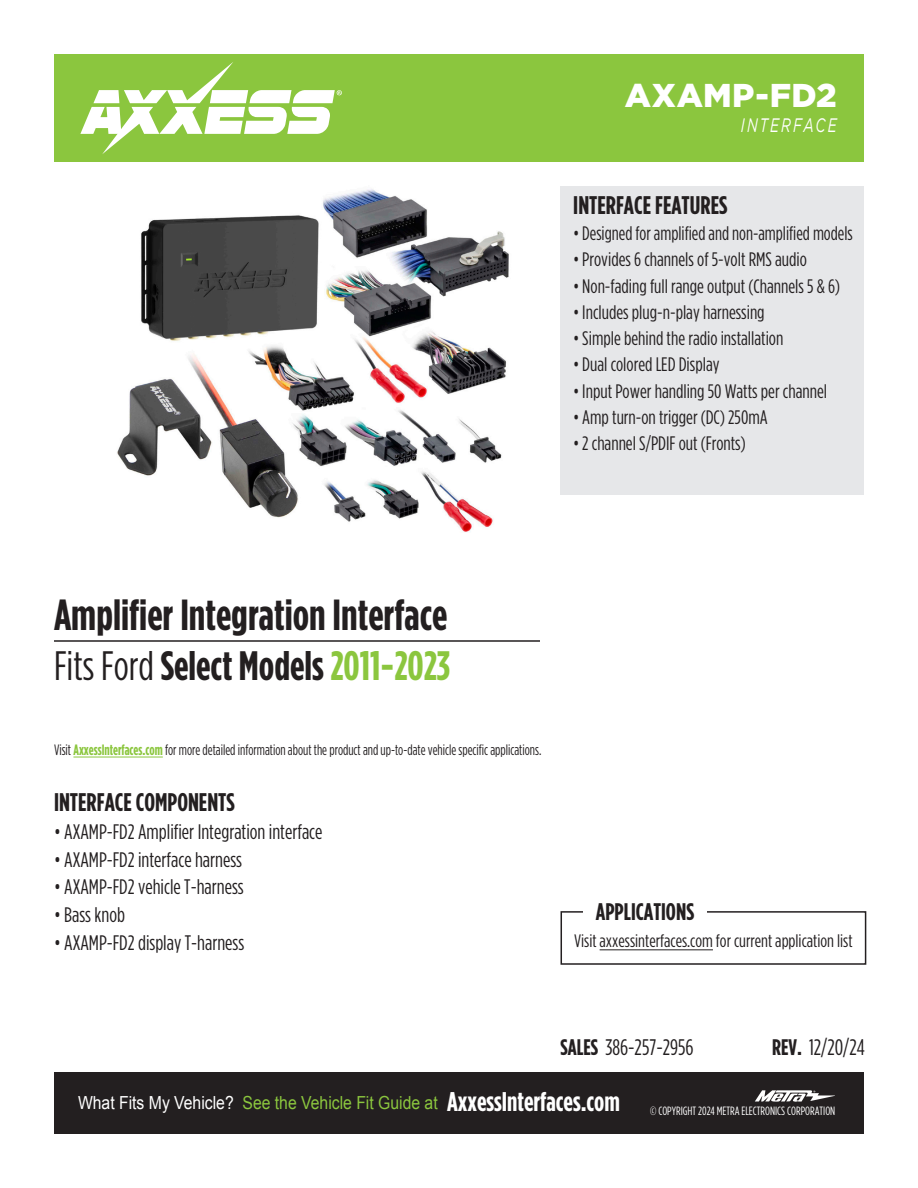
<style>
.page{position:relative;width:918px;height:1188px;background:#fff}
.page>*{position:absolute;margin:0;border:0;box-sizing:border-box;transform-origin:0 0}
.t1{font:700 43.5px "Gotham Condensed";color:#231f20}
.t2{font:700 41.1px "Gotham Condensed";color:#231f20}
.t3{font:900 33px "Gotham";letter-spacing:.015em;color:#fff}
.t4{font:700 25.5px "Gotham Condensed";color:#231f20}
.t5{font:700 24px "Gotham Condensed";color:#231f20}
.t6{font:22.5px "Gotham Condensed";color:#231f20}
.t7{font:21px "Gotham Condensed";color:#231f20}
.t8{font:19.5px "Gotham Condensed";color:#231f20}
.t9{font:italic 19.5px "Gotham";letter-spacing:.15em;color:#fff;scale:.7 1}
.t10{font:18px "Arial";color:#8bc63e;scale:.88 1}
.t11{font:18px "Gotham Condensed";color:#231f20}
.t12{font:15px "Gotham Condensed";color:#231f20;scale:.93 1}
.t13{font:12px "Gotham Condensed";color:#fff}
.s1{font-weight:400}
.s2{color:#8bc63e}
.s3{font-weight:700;color:#8bc63e}
.s4{font-weight:700}
.s5{color:#fff}
.s6{font-family:"Gotham Condensed";font-weight:700;font-size:27px;color:#fff}
</style>
<div class="page">
<div style="left:54px;top:1072px;width:810px;height:62px;background:#231f20"></div>
<div style="left:54px;top:54px;width:810px;height:108px;background:#8bc63e"></div>
<svg style="left:80px;top:62px;width:262px;height:92px"></svg>
<svg style="left:755px;top:1090px;width:80px;height:12px"></svg>
<div style="left:561px;top:186px;width:303px;height:309px;background:#e6e7e9"></div>
<hr style="left:73px;top:757px;width:90px;height:1px;background:#8bc63e">
<hr style="left:54px;top:640px;width:486px;height:2px;background:#231f20">
<div style="left:561px;top:911px;width:305px;height:54px;border:2px solid #231f20"></div>
<hr style="left:600px;top:950px;width:113px;height:1px;background:#231f20">
<div style="left:583px;top:901px;width:124px;height:20px;background:#fff"></div>
<img style="left:117px;top:189px;width:392px;height:343px">
<h3 class="t3" style="left:625px;top:77px;width:213px">AXAMP-FD2</h3>
<p class="t9" style="left:741px;top:115px;width:138px">INTERFACE</p>
<h3 class="t4" style="left:573px;top:190px;width:156px">INTERFACE FEATURES</h3>
<p class="t8" style="left:573px;top:223px;width:281px">• Designed for amplified and non-amplified models</p>
<p class="t8" style="left:573px;top:249px;width:235px">•Provides 6 channels of 5-volt RMS audio</p>
<p class="t8" style="left:573px;top:275px;width:268px">• Non-fading full range output (Channels 5 &amp; 6)</p>
<p class="t8" style="left:573px;top:301px;width:193px">•Includes plug-n-play harnessing</p>
<p class="t8" style="left:573px;top:328px;width:212px">•Simple behind the radio installation</p>
<p class="t8" style="left:573px;top:354px;width:148px">• Dual colored LED Display</p>
<p class="t8" style="left:573px;top:380px;width:255px">•Input Power handling 50 Watts per channel</p>
<p class="t8" style="left:573px;top:406px;width:196px">• Amp turn-on trigger (DC) 250mA</p>
<p class="t8" style="left:573px;top:433px;width:174px">•2 channel S/PDIF out (Fronts)</p>
<h1 class="t1" style="left:54px;top:590px;width:395px">Amplifier Integration Interface</h1>
<h2 class="t2" style="left:54px;top:642px;width:398px"><span class="s1">Fits Ford</span> Select Models <span class="s2">2011-2023</span></h2>
<p class="t12" style="left:54px;top:742px;width:526px">Visit <span class="s3">AxxessInterfaces.com</span> for more detailed information about the product and up-to-date vehicle specific applications.</p>
<h3 class="t4" style="left:54px;top:788px;width:182px">INTERFACE COMPONENTS</h3>
<p class="t7" style="left:54px;top:820px;width:270px">• AXAMP-FD2 Amplifier Integration interface</p>
<p class="t7" style="left:54px;top:848px;width:190px">• AXAMP-FD2 interface harness</p>
<p class="t7" style="left:54px;top:876px;width:191px">• AXAMP-FD2 vehicle T-harness</p>
<p class="t7" style="left:54px;top:903px;width:73px">• Bass knob</p>
<p class="t7" style="left:54px;top:931px;width:192px">• AXAMP-FD2 display T-harness</p>
<p class="t5" style="left:596px;top:898px;width:100px">APPLICATIONS</p>
<p class="t11" style="left:574px;top:931px;width:280px">Visit axxessinterfaces.com for current application list</p>
<p class="t6" style="left:561px;top:1035px;width:135px"><span class="s4">SALES</span> 386-257-2956</p>
<p class="t6" style="left:772px;top:1035px;width:94px"><span class="s4">REV.</span> 12/20/24</p>
<p class="t10" style="left:78px;top:1091px;width:617px"><span class="s5">What Fits My Vehicle?</span> See the Vehicle Fit Guide at <span class="s6">AxxessInterfaces.com</span></p>
<p class="t13" style="left:650px;top:1104px;width:187px">© COPYRIGHT 2024 METRA ELECTRONICS CORPORATION</p>
</div>
